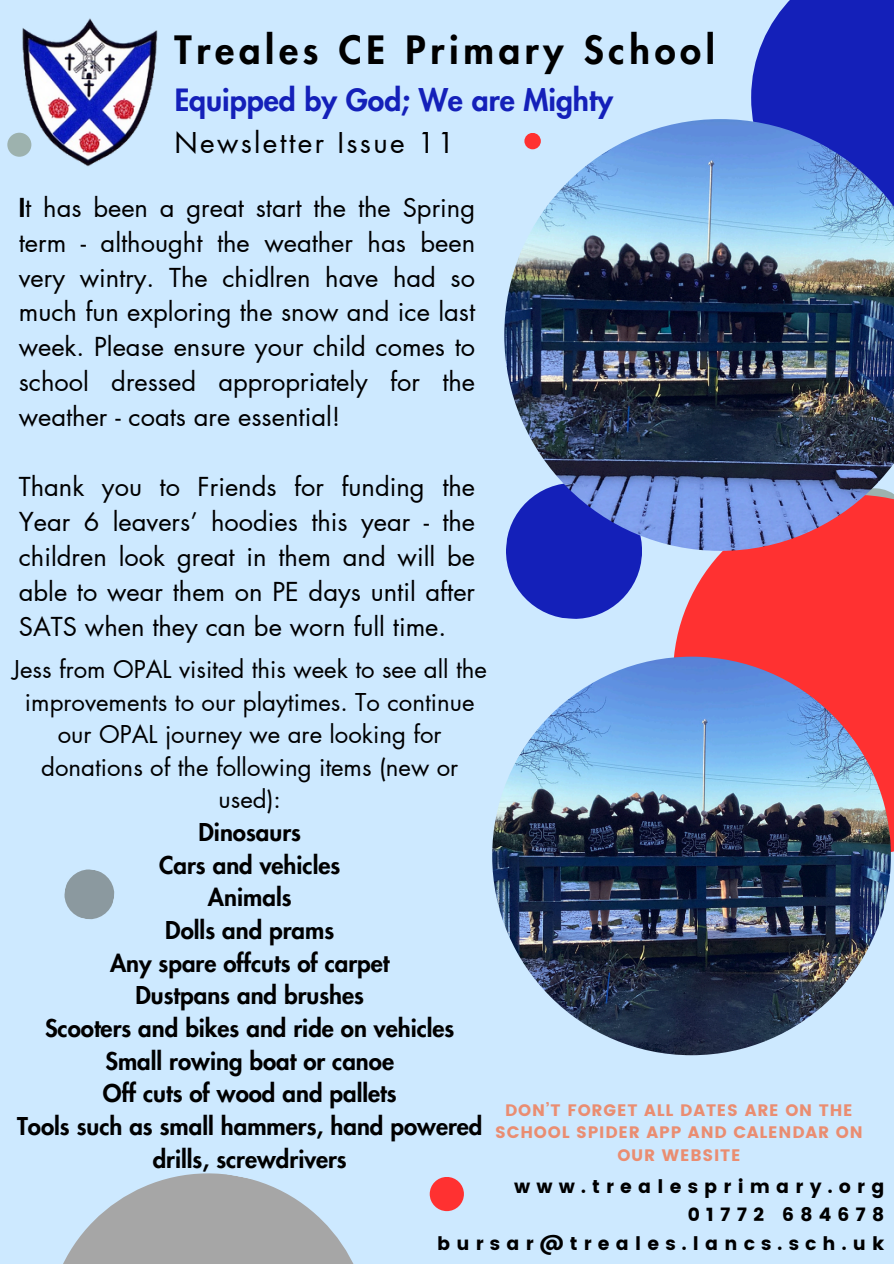
<style>
.page{position:relative;width:894px;height:1264px;background:#fff}
.page>*{position:absolute;margin:0;border:0;box-sizing:border-box;transform-origin:0 0}
.t1{font:800 38.1px "Futura LT Pro";letter-spacing:.125em;color:#000}
.t2{font:800 30px "Futura LT Pro";color:#1420b9}
.t3{font:28.05px "Futura LT Pro";letter-spacing:.085em;color:#000}
.t4{font:25.5px/34.8px "Futura LT Pro";color:#000;text-align:justify}
.t5{font:800 24px/32.7px "Futura LT Pro";color:#000;text-align:center}
.t6{font:24px/32.7px "Futura LT Pro";color:#000;text-align:center}
.t7{font:18.6px/28.7px "Poppins";letter-spacing:.335em;color:#000;text-align:right}
.t8{font:16.65px/22.5px "Poppins";letter-spacing:.05em;color:#ea8d71;text-align:center}
.s1{font-weight:800}
</style>
<div class="page">
<div style="left:0;top:0;width:893px;height:1263px;background:#cde9ff"></div>
<div style="left:751px;top:0;width:142px;height:240px;background:#1420b9"></div>
<div style="left:7px;top:133px;width:24px;height:24px;background:#9db2ae;border-radius:50%"></div>
<svg style="left:64px;top:869px;width:51px;height:51px"></svg>
<svg style="left:63px;top:1173px;width:290px;height:90px"></svg>
<div style="left:429px;top:1176px;width:35px;height:35px;background:#ff3131;border-radius:50%"></div>
<img style="left:19px;top:18px;width:139px;height:149px">
<svg style="left:506px;top:551px;width:136px;height:68px"></svg>
<div style="left:672px;top:495px;width:221px;height:361px;background:#ff3131"></div>
<img style="left:504px;top:119px;width:389px;height:432px">
<img style="left:492px;top:656px;width:398px;height:399px;border-radius:50%">
<h4 class="t1" style="left:174px;top:32px;width:541px">Treales CE Primary School</h4>
<p class="t2" style="left:175px;top:86px;width:439px">Equipped by God; We are Mighty</p>
<h4 class="t3" style="left:174px;top:130px;width:281px">Newsletter Issue 11</h4>
<h3 class="t4" style="left:19px;top:191px;width:458px"><span class="s1">I</span>t has been a great start the the Spring term - althought the weather has been very wintry. The chidlren have had so much fun exploring the snow and ice last week. Please ensure your child comes to school dressed appropriately for the weather - coats are essential!</h3>
<h4 class="t4" style="left:19px;top:470px;width:458px">Thank you to Friends for funding the Year 6 leavers’ hoodies this year - the children look great in them and will be able to wear them on PE days until after SATS when they can be worn full time.</h4>
<p class="t6" style="left:13px;top:653px;width:476px">Jess from OPAL visited this week to see all the improvements to our playtimes. To continue our OPAL journey we are looking for donations of the following items (new or used):</p>
<p class="t5" style="left:17px;top:817px;width:467px">Dinosaurs<br>Cars and vehicles<br>Animals<br>Dolls and prams<br>Any spare offcuts of carpet<br>Dustpans and brushes<br>Scooters and bikes and ride on vehicles<br>Small rowing boat or canoe<br>Off cuts of wood and pallets<br>Tools such as small hammers, hand powered drills, screwdrivers</p>
<p class="t8" style="left:495px;top:1098px;width:369px">DON’T FORGET ALL DATES ARE ON THE<br>SCHOOL SPIDER APP AND CALENDAR ON<br>OUR WEBSITE</p>
<h2 class="t7" style="left:437px;top:1171px;width:448px">www.trealesprimary.org<br>01772 684678 bursar@treales.lancs.sch.uk</h2>
</div>
